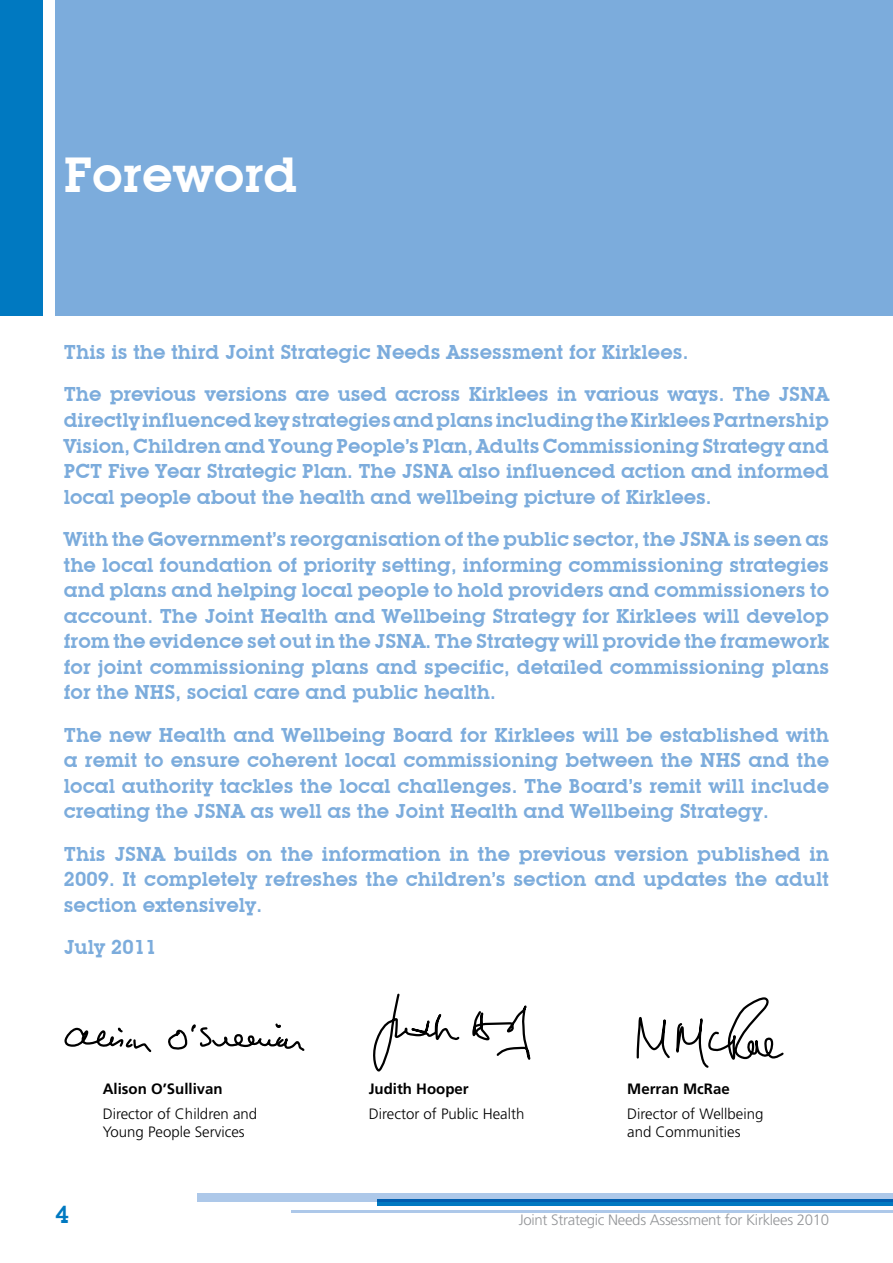
<style>
.page{position:relative;width:893px;height:1263px;background:#fff}
.page>*{position:absolute;margin:0;border:0;box-sizing:border-box;transform-origin:0 0}
.t1{font:600 48px "Lubalin Graph IT Cby BT";color:#fff}
.t2{font:600 24px "Lubalin Graph IT Cby BT";color:#0079c1}
.t3{font:600 19.5px/25.5px "Lubalin Graph IT Cby BT";color:#7cacdc;text-align:justify}
.t4{font:300 15px/18px "Frutiger LT";color:#000}
.t5{font:300 15px "Frutiger";letter-spacing:-.02em;color:#939598}
.t6{font:700 15px "Frutiger LT";color:#000}
</style>
<div class="page">
<div style="left:55px;top:0;width:838px;height:316px;background:#7cacdc"></div>
<div style="left:198px;top:1193px;width:695px;height:9px;background:#adc8e9"></div>
<svg style="left:378px;top:1199px;width:514px;height:6px;background:#006bb8"></svg>
<hr style="left:291px;top:1210px;width:602px;height:2px;background:#adc8e9">
<div style="left:0;top:0;width:43px;height:316px;background:#0079c1"></div>
<hr style="left:892px;top:0;width:1px;height:316px;background:#9caab8">
<svg style="left:373px;top:993px;width:87px;height:78px"></svg>
<svg style="left:472px;top:1005px;width:59px;height:55px"></svg>
<svg style="left:636px;top:997px;width:148px;height:71px"></svg>
<svg style="left:64px;top:1027px;width:88px;height:26px"></svg>
<svg style="left:168px;top:1023px;width:137px;height:28px"></svg>
<h1 class="t1" style="left:64px;top:146px;width:235px">Foreword</h1>
<p class="t3" style="left:64px;top:331px;width:767px;line-height:42.5px">This is the third Joint Strategic Needs Assessment for Kirklees.<br>The previous versions are used across Kirklees in various ways. The JSNA</p>
<p class="t3" style="left:64px;top:407px;width:767px">directly influenced key strategies and plans including the Kirklees Partnership Vision, Children and Young People’s Plan, Adults Commissioning Strategy and PCT Five Year Strategic Plan. The JSNA also influenced action and informed local people about the health and wellbeing picture of Kirklees.</p>
<p class="t3" style="left:64px;top:526px;width:767px">With the Government’s reorganisation of the public sector, the JSNA is seen as the local foundation of priority setting, informing commissioning strategies and plans and helping local people to hold providers and commissioners to account. The Joint Health and Wellbeing Strategy for Kirklees will develop from the evidence set out in the JSNA. The Strategy will provide the framework for joint commissioning plans and specific, detailed commissioning plans for the NHS, social care and public health.</p>
<p class="t3" style="left:64px;top:722px;width:767px">The new Health and Wellbeing Board for Kirklees will be established with a remit to ensure coherent local commissioning between the NHS and the local authority tackles the local challenges. The Board’s remit will include creating the JSNA as well as the Joint Health and Wellbeing Strategy.</p>
<p class="t3" style="left:64px;top:841px;width:767px">This JSNA builds on the information in the previous version published in 2009. It completely refreshes the children’s section and updates the adult section extensively.</p>
<p class="t3" style="left:64px;top:934px;width:94px">July 2011</p>
<p class="t6" style="left:103px;top:1080px;width:122px">Alison O’Sullivan</p>
<p class="t4" style="left:103px;top:1105px;width:156px">Director of Children and<br>Young People Services</p>
<p class="t6" style="left:369px;top:1080px;width:102px">Judith Hooper</p>
<p class="t4" style="left:369px;top:1105px;width:157px">Director of Public Health</p>
<p class="t6" style="left:627px;top:1080px;width:104px">Merran McRae</p>
<p class="t4" style="left:627px;top:1105px;width:138px">Director of Wellbeing and Communities</p>
<p class="t2" style="left:55px;top:1199px;width:15px">4</p>
<p class="t5" style="left:519px;top:1212px;width:312px">Joint Strategic Needs Assessment for Kirklees 2010</p>
</div>
